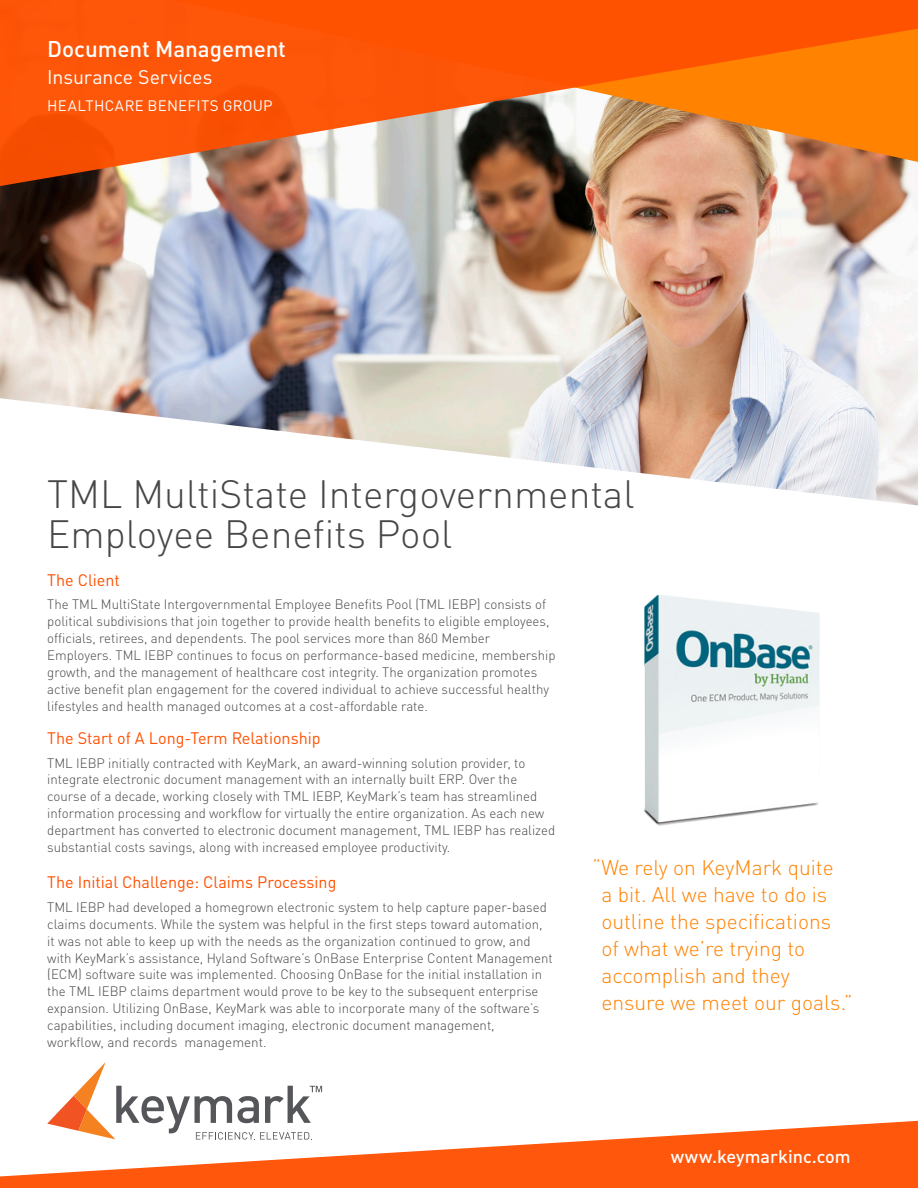
<style>
.page{position:relative;width:918px;height:1188px;background:#fff}
.page>*{position:absolute;margin:0;border:0;box-sizing:border-box;transform-origin:0 0}
.t1{font:300 39px/40.5px "DINOT";color:#464748}
.t2{font:500 22.5px "DINOT";letter-spacing:-.005em;color:#fff}
.t3{font:300 21px/27px "DINOT";color:#ff8200}
.t4{font:19.5px "DINOT";letter-spacing:-.005em;color:#fff}
.t5{font:500 18px "DINOT";letter-spacing:-.005em;color:#fff}
.t6{font:16.5px "DINOT";color:#ff5000}
.t7{font:15px "DINOT";letter-spacing:.015em;color:#fff}
.t8{font:300 13.5px/16.8px "DINOT";color:#464748}
</style>
<div class="page">
<img style="left:0;top:246px;width:918px;height:259px">
<img style="left:0;top:0;width:918px;height:246px">
<svg style="left:0;top:1120px;width:918px;height:68px;fill:#ff570b"></svg>
<svg style="left:47px;top:1062px;width:275px;height:78px"></svg>
<img style="left:643px;top:594px;width:177px;height:232px">
<p class="t2" style="left:47px;top:34px;width:240px">Document Management</p>
<p class="t4" style="left:47px;top:65px;width:167px">Insurance Services</p>
<p class="t7" style="left:47px;top:96px;width:227px">HEALTHCARE BENEFITS GROUP</p>
<p class="t1" style="left:47px;top:473px;width:589px">TML MultiState Intergovernmental<br>Employee Benefits Pool</p>
<p class="t6" style="left:47px;top:569px;width:74px">The Client</p>
<p class="t8" style="left:47px;top:596px;width:510px">The TML MultiState Intergovernmental Employee Benefits Pool (TML IEBP) consists of political subdivisions that join together to provide health benefits to eligible employees, officials, retirees, and dependents. The pool services more than 860 Member Employers. TML IEBP continues to focus on performance-based medicine, membership growth, and the management of healthcare cost integrity. The organization promotes active benefit plan engagement for the covered individual to achieve successful healthy lifestyles and health managed outcomes at a cost-affordable rate.</p>
<p class="t6" style="left:47px;top:728px;width:275px">The Start of A Long-Term Relationship</p>
<p class="t8" style="left:47px;top:754px;width:510px">TML IEBP initially contracted with KeyMark, an award-winning solution provider, to integrate electronic document management with an internally built ERP. Over the course of a decade, working closely with TML IEBP, KeyMark’s team has streamlined information processing and workflow for virtually the entire organization. As each new department has converted to electronic document management, TML IEBP has realized substantial costs savings, along with increased employee productivity.</p>
<p class="t6" style="left:47px;top:872px;width:291px">The Initial Challenge: Claims Processing</p>
<p class="t8" style="left:47px;top:899px;width:507px">TML IEBP had developed a homegrown electronic system to help capture paper-based claims documents. While the system was helpful in the first steps toward automation, it was not able to keep up with the needs as the organization continued to grow, and with KeyMark’s assistance, Hyland Software’s OnBase Enterprise Content Management (ECM) software suite was implemented. Choosing OnBase for the initial installation in the TML IEBP claims department would prove to be key to the subsequent enterprise expansion. Utilizing OnBase, KeyMark was able to incorporate many of the software’s capabilities, including document imaging, electronic document management, workflow, and records management.</p>
<p class="t3" style="left:601px;top:854px;width:253px;text-indent:-9px">“We rely on KeyMark quite<br>a bit. All we have to do is outline the specifications of what we’re trying to accomplish and they ensure we meet our goals.”</p>
<p class="t5" style="left:671px;top:1145px;width:181px">www.keymarkinc.com</p>
</div>
